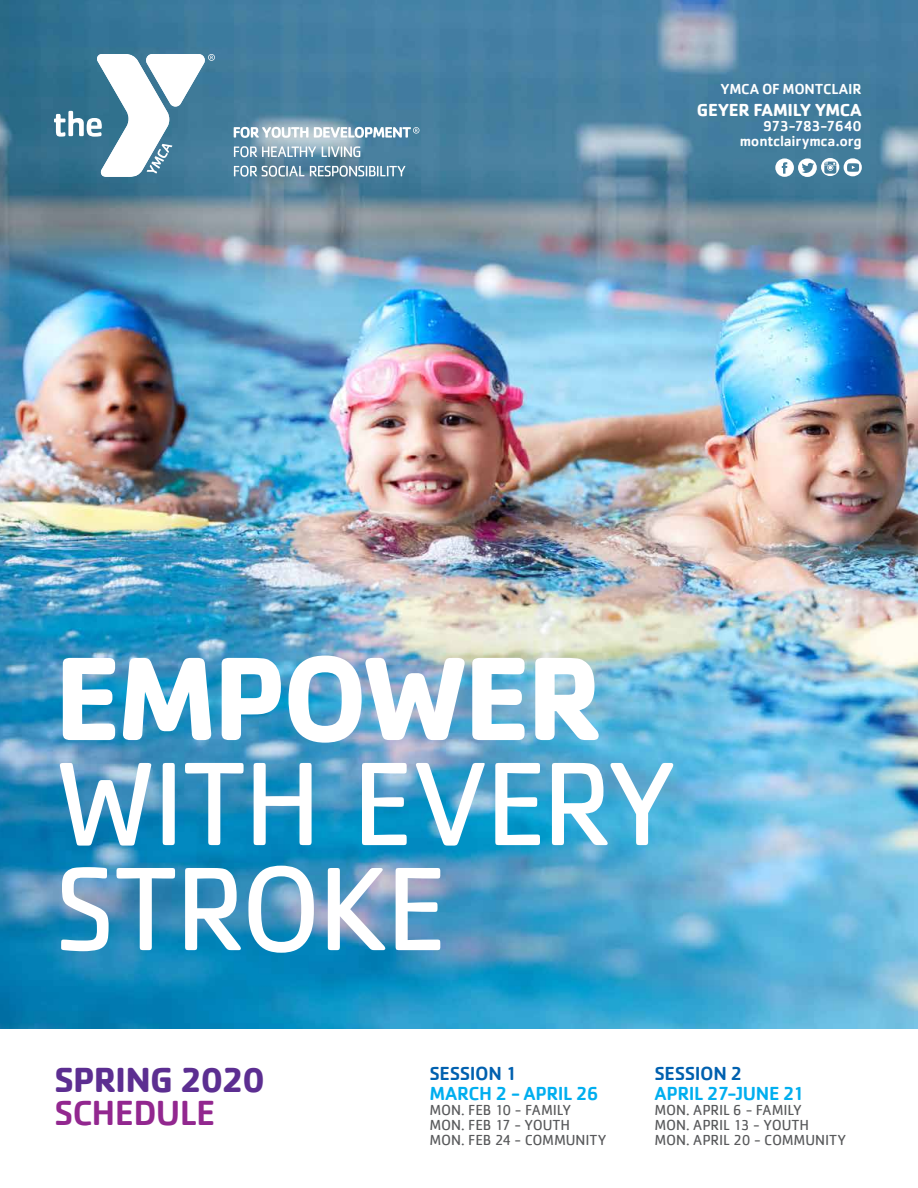
<style>
.page{position:relative;width:918px;height:1188px;background:#fff}
.page>*{position:absolute;margin:0;border:0;box-sizing:border-box;transform-origin:0 0}
.t1{font:123px/105px "Cachet";letter-spacing:-.035em;color:#fff}
.t2{font:700 123px "Cachet";letter-spacing:-.04em;color:#fff}
.t3{font:700 36px "Cachet";letter-spacing:-.035em;color:#5c2e91}
.t4{font:500 36px "Cachet";letter-spacing:-.025em;color:#92278f}
.t5{font:500 19.5px "Cachet";letter-spacing:-.025em;color:#00aeef}
.t6{font:500 19.5px "Cachet";letter-spacing:-.02em;color:#0060af}
.t7{font:700 18px "Cachet";letter-spacing:-.02em;color:#fff}
.t8{font:15px/15px "Cachet";letter-spacing:-.01em;color:#58595b}
.t9{font:500 15px/15px "Cachet";letter-spacing:-.015em;color:#fff;text-align:right}
</style>
<div class="page">
<img style="left:0;top:0;width:918px;height:1029px">
<svg style="left:54px;top:54px;width:161px;height:123px"></svg>
<svg style="left:234px;top:146px;width:82px;height:11px"></svg>
<svg style="left:322px;top:146px;width:38px;height:11px"></svg>
<svg style="left:234px;top:166px;width:70px;height:11px"></svg>
<svg style="left:310px;top:166px;width:95px;height:11px"></svg>
<svg style="left:234px;top:127px;width:185px;height:11px"></svg>
<svg style="left:775px;top:158px;width:87px;height:19px"></svg>
<p class="t9" style="left:721px;top:81px;width:143px">YMCA OF MONTCLAIR</p>
<p class="t7" style="left:697px;top:98px;width:166px">GEYER FAMILY YMCA</p>
<p class="t9" style="left:740px;top:118px;width:124px">973-783-7640 montclairymca.org</p>
<h1 class="t2" style="left:54px;top:619px;width:552px">EMPOWER</h1>
<h1 class="t1" style="left:54px;top:749px;width:625px">WITH EVERY<br>STROKE</h1>
<h2 class="t3" style="left:54px;top:1057px;width:213px">SPRING 2020</h2>
<h2 class="t4" style="left:54px;top:1091px;width:163px">SCHEDULE</h2>
<h3 class="t6" style="left:429px;top:1062px;width:89px">SESSION 1</h3>
<h3 class="t5" style="left:429px;top:1081px;width:171px">MARCH 2 - APRIL 26</h3>
<p class="t8" style="left:429px;top:1102px;width:179px">MON. FEB 10 - FAMILY<br>MON. FEB 17 - YOUTH<br>MON. FEB 24 - COMMUNITY</p>
<h3 class="t6" style="left:654px;top:1062px;width:89px">SESSION 2</h3>
<h3 class="t5" style="left:654px;top:1081px;width:152px">APRIL 27-JUNE 21</h3>
<p class="t8" style="left:654px;top:1102px;width:193px">MON. APRIL 6 - FAMILY<br>MON. APRIL 13 - YOUTH<br>MON. APRIL 20 - COMMUNITY</p>
</div>
